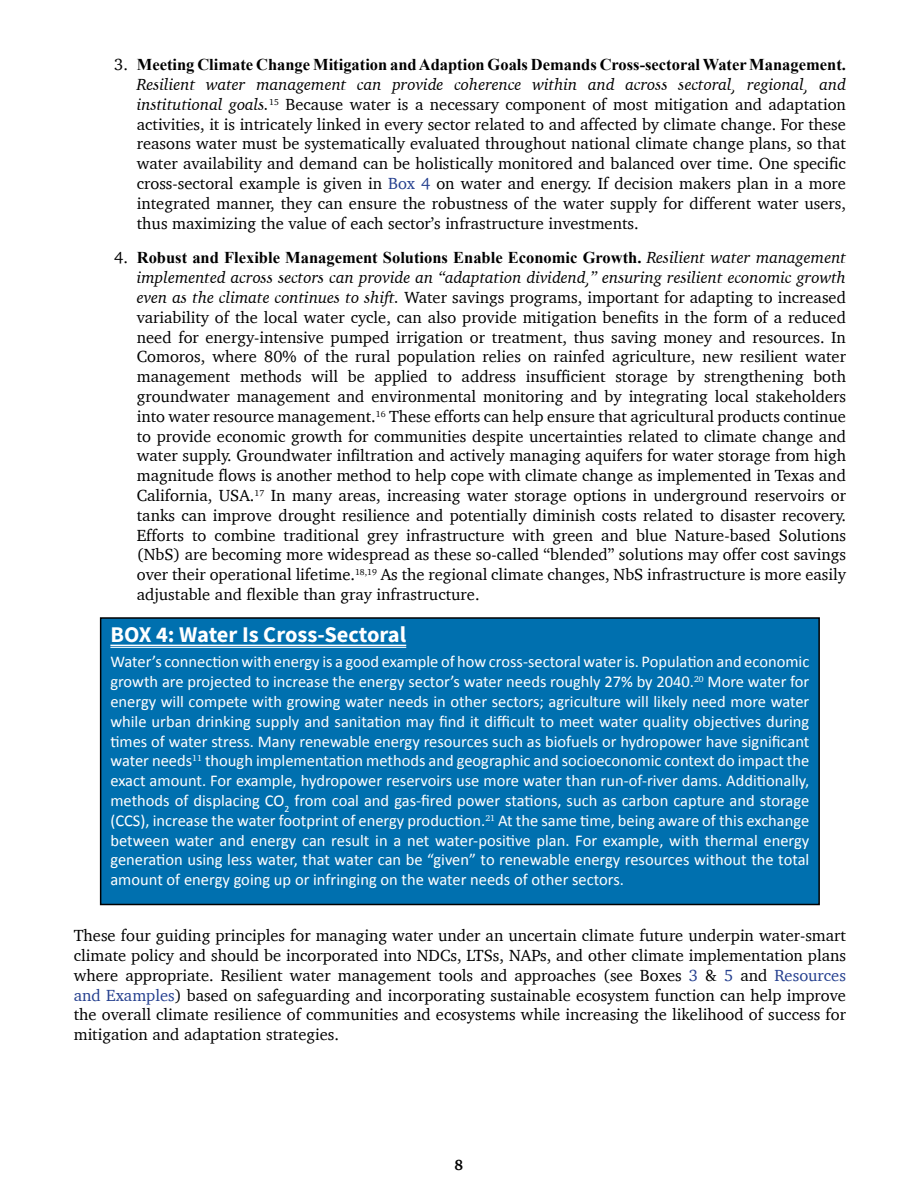
<style>
.page{position:relative;width:918px;height:1188px;background:#fff}
.page>*{position:absolute;margin:0;border:0;box-sizing:border-box;transform-origin:0 0}
.t1{font:700 22.5px "Source Sans Pro";letter-spacing:-.005em;color:#fff}
.t2{font:16.5px/19.8px "Charter";color:#000;text-align:justify}
.t3{font:16.5px/19.8px "Calibri";color:#fff;text-align:justify}
.t4{font:700 16.5px "Times New Roman";color:#000}
.t5{font:700 15px "Charter";color:#000}
.s1{font-family:"Charter";font-weight:400}
.s2{font-style:italic}
.s3{color:#25408f}
.s4{font-family:"Charter";font-weight:400;font-style:italic}
</style>
<div class="page">
<div style="left:101px;top:618px;width:718px;height:286px;background:#0070af"></div>
<hr style="left:110px;top:645px;width:296px;height:1px;background:#fff">
<hr style="left:110px;top:647px;width:296px;height:1px;background:#fff">
<div style="left:100px;top:617px;width:720px;height:288px;border:2px solid #000"></div>
<p class="t4" style="left:114px;top:53px;width:733px"><span class="s1">3.</span> Meeting Climate Change Mitigation and Adaption Goals Demands Cross-sectoral Water Management.</p>
<p class="t2" style="left:137px;top:74px;width:711px"><span class="s2">Resilient water management can provide coherence within and across sectoral, regional, and institutional goals.</span><sup>15</sup> Because water is a necessary component of most mitigation and adaptation activities, it is intricately linked in every sector related to and affected by climate change. For these reasons water must be systematically evaluated throughout national climate change plans, so that water availability and demand can be holistically monitored and balanced over time. One specific cross-sectoral example is given in <span class="s3">Box 4</span> on water and energy. If decision makers plan in a more integrated manner, they can ensure the robustness of the water supply for different water users, thus maximizing the value of each sector’s infrastructure investments.</p>
<p class="t4" style="left:114px;top:246px;width:733px"><span class="s1">4.</span> Robust and Flexible Management Solutions Enable Economic Growth. <span class="s4">Resilient water management</span></p>
<p class="t2" style="left:137px;top:267px;width:711px"><span class="s2">implemented across sectors can provide an “adaptation dividend,” ensuring resilient economic growth even as the climate continues to shift.</span> Water savings programs, important for adapting to increased variability of the local water cycle, can also provide mitigation benefits in the form of a reduced need for energy-intensive pumped irrigation or treatment, thus saving money and resources. In Comoros, where 80% of the rural population relies on rainfed agriculture, new resilient water management methods will be applied to address insufficient storage by strengthening both groundwater management and environmental monitoring and by integrating local stakeholders into water resource management.<sup>16</sup> These efforts can help ensure that agricultural products continue to provide economic growth for communities despite uncertainties related to climate change and water supply. Groundwater infiltration and actively managing aquifers for water storage from high magnitude flows is another method to help cope with climate change as implemented in Texas and California, USA.<sup>17</sup> In many areas, increasing water storage options in underground reservoirs or tanks can improve drought resilience and potentially diminish costs related to disaster recovery.<br>Efforts to combine traditional grey infrastructure with green and blue Nature-based Solutions (NbS) are becoming more widespread as these so-called “blended” solutions may offer cost savings over their operational lifetime.<sup>18,19</sup> As the regional climate changes, NbS infrastructure is more easily adjustable and flexible than gray infrastructure.</p>
<h1 class="t1" style="left:110px;top:619px;width:297px">BOX 4: Water Is Cross-Sectoral</h1>
<p class="t3" style="left:110px;top:652px;width:701px">Water’s connection with energy is a good example of how cross-sectoral water is. Population and economic growth are projected to increase the energy sector’s water needs roughly 27% by 2040.<sup>20</sup> More water for energy will compete with growing water needs in other sectors; agriculture will likely need more water while urban drinking supply and sanitation may find it difficult to meet water quality objectives during times of water stress. Many renewable energy resources such as biofuels or hydropower have significant water needs<sup>11</sup> though implementation methods and geographic and socioeconomic context do impact the exact amount. For example, hydropower reservoirs use more water than run-of-river dams. Additionally, methods of displacing CO<sub>2</sub> from coal and gas-fired power stations, such as carbon capture and storage (CCS), increase the water footprint of energy production.<sup>21</sup> At the same time, being aware of this exchange between water and energy can result in a net water-positive plan. For example, with thermal energy generation using less water, that water can be “given” to renewable energy resources without the total amount of energy going up or infringing on the water needs of other sectors.</p>
<p class="t2" style="left:74px;top:925px;width:774px">These four guiding principles for managing water under an uncertain climate future underpin water-smart climate policy and should be incorporated into NDCs, LTSs, NAPs, and other climate implementation plans where appropriate. Resilient water management tools and approaches (see Boxes <span class="s3">3</span> &amp; <span class="s3">5</span> and <span class="s3">Resources and Examples</span>) based on safeguarding and incorporating sustainable ecosystem function can help improve the overall climate resilience of communities and ecosystems while increasing the likelihood of success for mitigation and adaptation strategies.</p>
<p class="t5" style="left:455px;top:1152px;width:10px">8</p>
</div>
